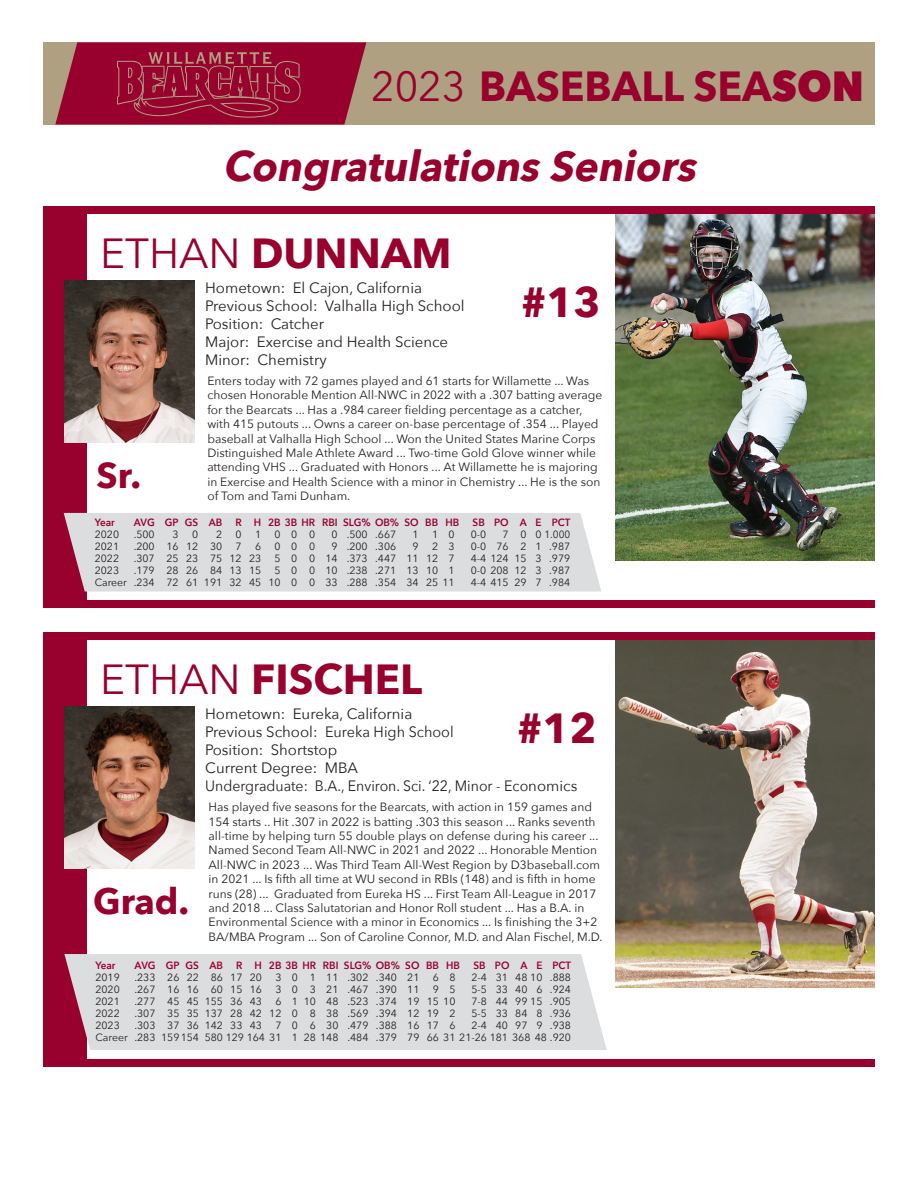
<style>
.page{position:relative;width:918px;height:1188px;background:#fff}
.page>*{position:absolute;margin:0;border:0;box-sizing:border-box;transform-origin:0 0}
.Player__Name{font:700 42px "Avenir Next";color:#98012d}
.t1{font:italic 700 42px "Avenir Next";color:#98012d}
.t2{font:700 36px "Avenir Next";color:#98012d}
.Player__hometown{font:15px/18px "Avenir Next";color:#231f20}
.Player__Details{font:15px/18px "Avenir Next";color:#231f20}
.t3{font:12px/14.4px "Avenir Next";color:#231f20}
.t4{font:10.5px "Avenir Next";color:#231f20}
.t5{font:600 10.5px "Avenir Next";color:#98012d;scale:.95 1}
.s1{font-weight:400}
.s2{font-weight:800}
</style>
<div class="page">
<div style="left:43px;top:42px;width:832px;height:82px;background:#aea081"></div>
<svg style="left:55px;top:42px;width:311px;height:82px;background:#9b1939"></svg>
<div style="left:43px;top:209px;width:43px;height:395px;background:#98012d"></div>
<img style="left:616px;top:214px;width:259px;height:346px">
<div style="left:43px;top:600px;width:832px;height:8px;background:#98012d"></div>
<img style="left:65px;top:281px;width:129px;height:162px">
<div style="left:64px;top:513px;width:537px;height:79px;background:#dcdddf"></div>
<div style="left:43px;top:633px;width:43px;height:430px;background:#98012d"></div>
<img style="left:616px;top:640px;width:259px;height:348px">
<div style="left:43px;top:1059px;width:832px;height:7px;background:#98012d"></div>
<img style="left:65px;top:707px;width:129px;height:162px">
<div style="left:43px;top:206px;width:832px;height:8px;background:#98012d"></div>
<div style="left:43px;top:632px;width:832px;height:8px;background:#98012d"></div>
<div style="left:64px;top:954px;width:543px;height:96px;background:#dcdddf"></div>
<p class="Player__Name" style="left:371px;top:50px;width:495px"><span class="s1">2023</span> BASEBALL SEA<span class="s2">SON</span></p>
<p class="t1" style="left:223px;top:130px;width:487px">CongratulationsSeniors</p>
<p class="Player__Name" style="left:100px;top:217px;width:353px"><span class="s1">ETHAN</span> DUNNAM</p>
<p class="Player__hometown" style="left:205px;top:278px;width:218px">Hometown: El Cajon, California</p>
<p class="Player__hometown" style="left:205px;top:296px;width:261px">Previous School: Valhalla High School<br>Position: Catcher</p>
<p class="Player__Details" style="left:205px;top:332px;width:245px">Major: Exercise and Health Science</p>
<p class="Player__Details" style="left:205px;top:350px;width:123px">Minor: Chemistry</p>
<p class="Player__Name" style="left:521px;top:266px;width:81px">#13</p>
<p class="t2" style="left:97px;top:444px;width:46px">Sr.</p>
<p class="t3" style="left:207px;top:373px;width:397px">Enters today with 72 games played and 61 starts for Willamette ... Was chosen Honorable Mention All-NWC in 2022 with a .307 batting average for the Bearcats ... Has a .984 career fielding percentage as a catcher, with 415 putouts ... Owns a career on-base percentage of .354 ... Played</p>
<p class="t3" style="left:207px;top:431px;width:394px">baseball at Valhalla High School ... Won the United States Marine Corps Distinguished Male Athlete Award ... Two-time Gold Glove winner while attending VHS ... Graduated with Honors ... At Willamette he is majoring in Exercise and Health Science with a minor in Chemistry ... He is the son of Tom and Tami Dunham.</p>
<p class="t5" style="left:95px;top:513px;width:23px">Year</p>
<p class="t5" style="left:134px;top:513px;width:94px">AVG GP GS AB</p>
<p class="t5" style="left:235px;top:513px;width:237px">R H 2B 3B HR RBI SLG% OB% SO BB HB</p>
<p class="t5" style="left:473px;top:513px;width:104px">SB PO A E PCT</p>
<p class="t4" style="left:95px;top:525px;width:26px">2020</p>
<p class="t4" style="left:134px;top:525px;width:22px">.500</p>
<p class="t4" style="left:173px;top:525px;width:8px">3</p>
<p class="t4" style="left:192px;top:525px;width:8px">0</p>
<p class="t4" style="left:216px;top:525px;width:8px">2</p>
<p class="t4" style="left:236px;top:525px;width:8px">0</p>
<p class="t4" style="left:255px;top:525px;width:8px">1</p>
<p class="t4" style="left:275px;top:525px;width:42px">000</p>
<p class="t4" style="left:332px;top:525px;width:66px">0 .500 .667</p>
<p class="t4" style="left:413px;top:525px;width:8px">1</p>
<p class="t4" style="left:432px;top:525px;width:24px">1 0</p>
<p class="t4" style="left:471px;top:525px;width:17px">0-0</p>
<p class="t4" style="left:503px;top:525px;width:69px">7 0 0 1.000</p>
<p class="t4" style="left:95px;top:537px;width:26px">2021</p>
<p class="t4" style="left:134px;top:537px;width:90px">.200 16 12 30</p>
<p class="t4" style="left:236px;top:537px;width:8px">7</p>
<p class="t4" style="left:255px;top:537px;width:8px">6</p>
<p class="t4" style="left:275px;top:537px;width:42px">000</p>
<p class="t4" style="left:332px;top:537px;width:66px">9 .200 .306</p>
<p class="t4" style="left:413px;top:537px;width:8px">9</p>
<p class="t4" style="left:432px;top:537px;width:24px">2 3</p>
<p class="t4" style="left:471px;top:537px;width:101px">0-0 76 2 1 .987</p>
<p class="t4" style="left:95px;top:549px;width:26px">2022</p>
<p class="t4" style="left:134px;top:549px;width:129px">.307 25 23 75 12 23</p>
<p class="t4" style="left:275px;top:549px;width:182px">5 0 0 14 .373 .447 11 12 7</p>
<p class="t4" style="left:471px;top:549px;width:101px">4-4 124 15 3 .979</p>
<p class="t4" style="left:95px;top:561px;width:26px">2023</p>
<p class="t4" style="left:134px;top:561px;width:129px">.179 28 26 84 13 15</p>
<p class="t4" style="left:275px;top:561px;width:182px">5 0 0 10 .238 .271 13 10 1</p>
<p class="t4" style="left:471px;top:561px;width:101px">0-0 208 12 3 .987</p>
<p class="t4" style="left:95px;top:573px;width:362px">Career .234 72 61 191 32 45 10 0 0 33 .288 .354 34 25 11</p>
<p class="t4" style="left:471px;top:573px;width:101px">4-4 415 29 7 .984</p>
<p class="Player__Name" style="left:100px;top:643px;width:324px"><span class="s1">ETHAN</span> FISCHEL</p>
<p class="Player__hometown" style="left:205px;top:704px;width:209px">Hometown: Eureka, California</p>
<p class="Player__hometown" style="left:205px;top:722px;width:250px">Previous School: Eureka High School</p>
<p class="Player__Details" style="left:205px;top:740px;width:134px">Position: Shortstop</p>
<p class="Player__Details" style="left:205px;top:758px;width:374px">Current Degree: MBA<br>Undergraduate: B.A., Environ. Sci. ‘22, Minor - Economics</p>
<p class="Player__Name" style="left:517px;top:692px;width:81px">#12</p>
<p class="t2" style="left:93px;top:870px;width:98px">Grad.</p>
<p class="t3" style="left:209px;top:799px;width:395px">Has played five seasons for the Bearcats, with action in 159 games and 154 starts .. Hit .307 in 2022 is batting .303 this season ... Ranks seventh all-time by helping turn 55 double plays on defense during his career ...<br>Named Second Team All-NWC in 2021 and 2022 ... Honorable Mention All-NWC in 2023 ... Was Third Team All-West Region by D3baseball.com in 2021 ... Is fifth all time at WU second in RBIs (148) and is fifth in home runs (28) ... Graduated from Eureka HS ... First Team All-League in 2017 and 2018 ... Class Salutatorian and Honor Roll student ... Has a B.A. in Environmental Science with a minor in Economics ... Is finishing the 3+2<br>BA/MBA Program ... Son of Caroline Connor, M.D. and Alan Fischel, M.D.</p>
<p class="t5" style="left:95px;top:957px;width:23px">Year</p>
<p class="t5" style="left:135px;top:957px;width:94px">AVG GP GS AB</p>
<p class="t5" style="left:236px;top:957px;width:237px">R H 2B 3B HR RBI SLG% OB% SO BB HB</p>
<p class="t5" style="left:473px;top:957px;width:104px">SB PO A E PCT</p>
<p class="t4" style="left:95px;top:969px;width:26px">2019</p>
<p class="t4" style="left:134px;top:969px;width:129px">.233 26 22 86 17 20</p>
<p class="t4" style="left:275px;top:969px;width:146px">3 0 1 11 .302 .340 21</p>
<p class="t4" style="left:433px;top:969px;width:24px">6 8</p>
<p class="t4" style="left:471px;top:969px;width:101px">2-4 31 48 10 .888</p>
<p class="t4" style="left:95px;top:981px;width:26px">2020</p>
<p class="t4" style="left:134px;top:981px;width:129px">.267 16 16 60 15 16</p>
<p class="t4" style="left:275px;top:981px;width:146px">3 0 3 21 .467 .390 11</p>
<p class="t4" style="left:433px;top:981px;width:24px">9 5</p>
<p class="t4" style="left:471px;top:981px;width:101px">5-5 33 40 6 .924</p>
<p class="t4" style="left:95px;top:993px;width:26px">2021</p>
<p class="t4" style="left:134px;top:993px;width:129px">.277 45 45 155 36 43</p>
<p class="t4" style="left:275px;top:993px;width:182px">6 1 10 48 .523 .374 19 15 10</p>
<p class="t4" style="left:471px;top:993px;width:101px">7-8 44 99 15 .905</p>
<p class="t4" style="left:95px;top:1005px;width:26px">2022</p>
<p class="t4" style="left:134px;top:1005px;width:323px">.307 35 35 137 28 42 12 0 8 38 .569 .394 12 19 2</p>
<p class="t4" style="left:471px;top:1005px;width:101px">5-5 33 84 8 .936</p>
<p class="t4" style="left:95px;top:1017px;width:26px">2023</p>
<p class="t4" style="left:134px;top:1017px;width:129px">.303 37 36 142 33 43</p>
<p class="t4" style="left:275px;top:1017px;width:182px">7 0 6 30 .479 .388 16 17 6</p>
<p class="t4" style="left:471px;top:1017px;width:101px">2-4 40 97 9 .938</p>
<p class="t4" style="left:95px;top:1029px;width:477px">Career .283 159154 580 129 164 31 1 28 148 .484 .379 79 66 31 21-26 181 368 48 .920</p>
</div>
